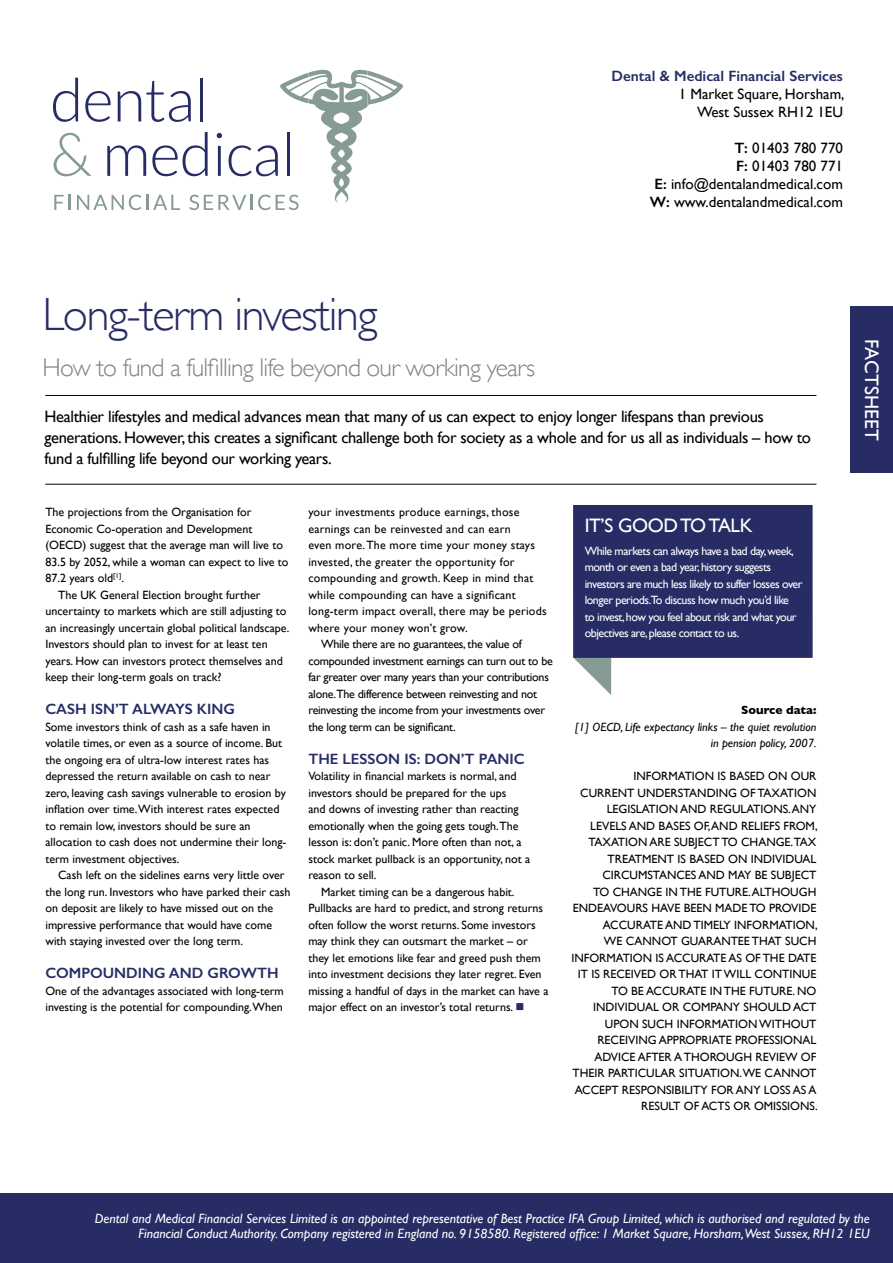
<style>
.page{position:relative;width:893px;height:1263px;background:#fff}
.page>*{position:absolute;margin:0;border:0;box-sizing:border-box;transform-origin:0 0}
.t1{font:300 46.5px "Gill Sans";letter-spacing:-.03em;color:#272c65}
.t2{font:300 25.5px "Gill Sans";letter-spacing:-.03em;color:#808285}
.t3{font:19.5px "Gill Sans";letter-spacing:-.02em;color:#fff}
.t4{font:19.5px "Gill Sans";letter-spacing:.01em;color:#fff}
.t5{font:16.5px/21px "Gill Sans";letter-spacing:-.02em;color:#000}
.t6{font:15px/18px "Gill Sans";color:#000;text-align:right}
.t7{font:600 15px "Gill Sans";color:#272c65}
.t8{font:italic 13.5px/15px "Gill Sans";color:#fff;text-align:right}
.t9{font:12px/16.5px "Gill Sans";color:#000}
.t10{font:12px "Gill Sans";letter-spacing:.02em;color:#000}
.t11{font:12px "Gill Sans";letter-spacing:-.02em;color:#000}
.t12{font:12px/16.5px "Gill Sans";letter-spacing:-.04em;color:#fff}
.t13{font:italic 12px/16.5px "Gill Sans";color:#000;text-align:right}
.t14{font:700 12px "Gill Sans";color:#000}
.s1{font-weight:600}
.s2{color:#272c65}
</style>
<div class="page">
<hr style="left:45px;top:484px;width:771px;height:1px;background:#000">
<hr style="left:45px;top:395px;width:771px;height:1px;background:#000">
<svg style="left:574px;top:658px;width:37px;height:37px"></svg>
<div style="left:573px;top:505px;width:240px;height:153px;background:#272c65"></div>
<div style="left:0;top:1193px;width:893px;height:70px;background:#272c65"></div>
<div style="left:850px;top:307px;width:43px;height:166px;background:#272c65"></div>
<svg style="left:53px;top:70px;width:350px;height:140px"></svg>
<p class="t7" style="left:611px;top:67px;width:233px">Dental &amp; Medical Financial Services</p>
<p class="t6" style="left:679px;top:85px;width:167px">1 Market Square, Horsham,<br>West Sussex RH12 1EU</p>
<p class="t6" style="left:650px;top:139px;width:195px"><span class="s1">T:</span> 01403 780 770<br><span class="s1">F:</span> 01403 780 771<br><span class="s1">E:</span> info@dentalandmedical.com<br><span class="s1">W:</span> www.dentalandmedical.com</p>
<h1 class="t1" style="left:43px;top:288px;width:336px">Long-term investing</h1>
<h2 class="t2" style="left:43px;top:353px;width:494px">How to fund a fulfilling life beyond our working years</h2>
<p class="t5" style="left:44px;top:406px;width:768px">Healthier lifestyles and medical advances mean that many of us can expect to enjoy longer lifespans than previous generations. However, this creates a significant challenge both for society as a whole and for us all as individuals – how to fund a fulfilling life beyond our working years.</p>
<p class="t9" style="left:45px;top:504px;width:208px">The projections from the Organisation for</p>
<p class="t9" style="left:45px;top:520px;width:208px">Economic Co-operation and Development</p>
<p class="t9" style="left:45px;top:537px;width:239px">(OECD) suggest that the average man will live to</p>
<p class="t9" style="left:45px;top:553px;width:245px">83.5 by 2052, while a woman can expect to live to</p>
<p class="t9" style="left:45px;top:570px;width:80px">87.2 years old<sup>[1]</sup>.</p>
<p class="t9" style="left:58px;top:586px;width:204px">The UK General Election brought further</p>
<p class="t9" style="left:45px;top:603px;width:243px">uncertainty to markets which are still adjusting to</p>
<p class="t9" style="left:45px;top:619px;width:245px">an increasingly uncertain global political landscape.</p>
<p class="t9" style="left:45px;top:636px;width:224px">Investors should plan to invest for at least ten</p>
<p class="t9" style="left:45px;top:652px;width:239px">years. How can investors protect themselves and</p>
<p class="t9" style="left:45px;top:669px;width:178px">keep their long-term goals on track?</p>
<p class="t7" style="left:45px;top:700px;width:191px">CASH ISN’T ALWAYS KING</p>
<p class="t9" style="left:45px;top:718px;width:242px">Some investors think of cash as a safe haven in volatile times, or even as a source of income. But the ongoing era of ultra-low interest rates has depressed the return available on cash to near zero, leaving cash savings vulnerable to erosion by inflation over time.With interest rates expected to remain low, investors should be sure an allocation to cash does not undermine their long&shy;term investment objectives.</p>
<p class="t9" style="left:45px;top:867px;width:247px;text-indent:13px">Cash left on the sidelines earns very little over the long run. Investors who have parked their cash on deposit are likely to have missed out on the impressive performance that would have come with staying invested over the long term.</p>
<p class="t7" style="left:45px;top:964px;width:235px">COMPOUNDING AND GROWTH</p>
<p class="t9" style="left:45px;top:982px;width:240px">One of the advantages associated with long-term investing is the potential for compounding.When</p>
<p class="t10" style="left:308px;top:505px;width:213px">your investments produce earnings, those</p>
<p class="t10" style="left:308px;top:521px;width:204px">earnings can be reinvested and can earn</p>
<p class="t10" style="left:308px;top:538px;width:228px">even more. The more time your money stays</p>
<p class="t10" style="left:308px;top:554px;width:208px">invested, the greater the opportunity for</p>
<p class="t10" style="left:308px;top:571px;width:227px">compounding and growth. Keep in mind that</p>
<p class="t10" style="left:308px;top:587px;width:209px">while compounding can have a significant</p>
<p class="t10" style="left:308px;top:604px;width:240px">long-term impact overall, there may be periods</p>
<p class="t10" style="left:308px;top:620px;width:161px">where your money won’t grow.</p>
<p class="t11" style="left:321px;top:637px;width:202px">While there are no guarantees, the value of</p>
<p class="t11" style="left:308px;top:653px;width:246px">compounded investment earnings can turn out to be</p>
<p class="t11" style="left:308px;top:670px;width:242px">far greater over many years than your contributions</p>
<p class="t11" style="left:308px;top:686px;width:230px">alone.The difference between reinvesting and not</p>
<p class="t11" style="left:308px;top:703px;width:238px">reinvesting the income from your investments over</p>
<p class="t11" style="left:308px;top:719px;width:149px">the long term can be significant.</p>
<p class="t7" style="left:308px;top:749px;width:218px">THE LESSON IS: DON’T PANIC</p>
<p class="t9" style="left:308px;top:768px;width:223px">Volatility in financial markets is normal, and investors should be prepared for the ups<br>and downs of investing rather than reacting emotionally when the going gets tough.The lesson is: don’t panic. More often than not, a stock market pullback is an opportunity, not a reason to sell.</p>
<p class="t9" style="left:308px;top:883px;width:242px;text-indent:13px">Market timing can be a dangerous habit.<br>Pullbacks are hard to predict, and strong returns often follow the worst returns. Some investors may think they can outsmart the market – or they let emotions like fear and greed push them into investment decisions they later regret. Even missing a handful of days in the market can have a major effect on an investor’s total returns. <span class="s2">■</span></p>
<h3 class="t3" style="left:585px;top:514px;width:169px">IT’S GOOD TO TALK</h3>
<p class="t12" style="left:585px;top:542px;width:219px">While markets can always have a bad day, week, month or even a bad year, history suggests investors are much less likely to suffer losses over longer periods.To discuss how much you’d like<br>to invest, how you feel about risk and what your objectives are, please contact to us.</p>
<p class="t14" style="left:741px;top:703px;width:77px">Source data:</p>
<p class="t13" style="left:575px;top:718px;width:243px">[1] OECD, Life expectancy links – the quiet revolution in pension policy, 2007.</p>
<p class="t9" style="left:571px;top:768px;width:248px;text-align:right">INFORMATION IS BASED ON OUR<br>CURRENT UNDERSTANDING OF TAXATION LEGISLATION AND REGULATIONS. ANY LEVELS AND BASES OF, AND RELIEFS FROM, TAXATION ARE SUBJECT TO CHANGE.TAX TREATMENT IS BASED ON INDIVIDUAL CIRCUMSTANCES AND MAY BE SUBJECT<br>TO CHANGE IN THE FUTURE. ALTHOUGH ENDEAVOURS HAVE BEEN MADE TO PROVIDE ACCURATE AND TIMELY INFORMATION,<br>WE CANNOT GUARANTEE THAT SUCH INFORMATION IS ACCURATE AS OF THE DATE IT IS RECEIVED OR THAT IT WILL CONTINUE TO BE ACCURATE IN THE FUTURE. NO INDIVIDUAL OR COMPANY SHOULD ACT UPON SUCH INFORMATION WITHOUT RECEIVING APPROPRIATE PROFESSIONAL ADVICE AFTER A THOROUGH REVIEW OF THEIR PARTICULAR SITUATION.WE CANNOT ACCEPT RESPONSIBILITY FOR ANY LOSS AS A RESULT OF ACTS OR OMISSIONS.</p>
<h3 class="t4" style="left:883px;top:339px;width:104px;rotate:90deg">FACTSHEET</h3>
<p class="t8" style="left:95px;top:1211px;width:777px">Dental and Medical Financial Services Limited is an appointed representative of Best Practice IFA Group Limited, which is authorised and regulated by the<br>Financial Conduct Authority. Company registered in England no. 9158580. Registered office: 1 Market Square, Horsham,West Sussex, RH12 1EU</p>
</div>
